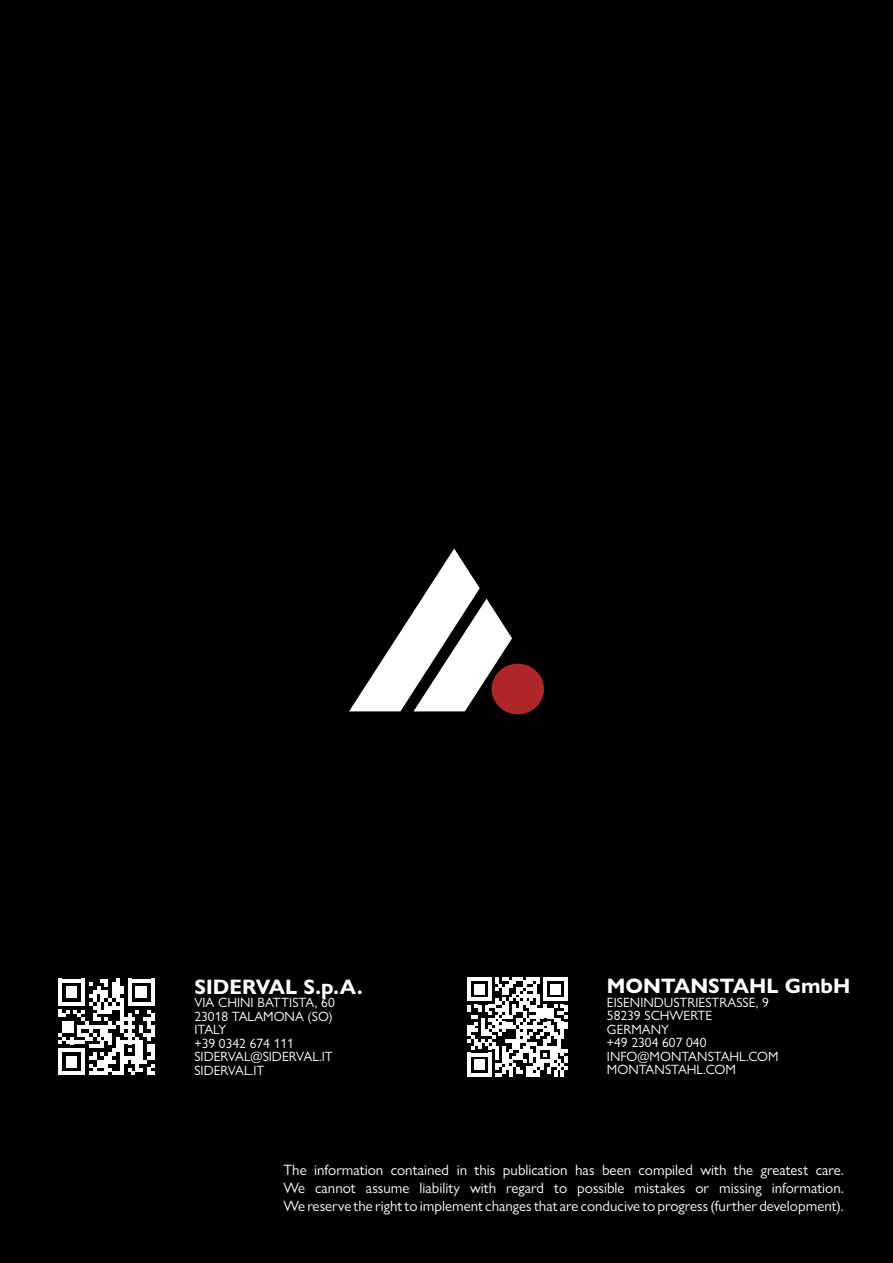
<style>
.page{position:relative;width:893px;height:1263px;background:#000}
.page>*{position:absolute;margin:0;border:0;box-sizing:border-box;transform-origin:0 0}
.t1{font:700 21px "Gill Sans Nova";color:#fff}
.t2{font:15px/18px "Gill Sans Nova";color:#fff;text-align:justify}
.t3{font:13.5px/13.5px "Gill Sans Nova";color:#fff}
</style>
<div class="page">
<svg style="left:58px;top:979px;width:97px;height:96px"></svg>
<svg style="left:349px;top:549px;width:163px;height:162px"></svg>
<div style="left:492px;top:664px;width:52px;height:50px;background:#af2628;border-radius:50%"></div>
<svg style="left:468px;top:977px;width:100px;height:100px"></svg>
<h1 class="t1" style="left:194px;top:973px;width:170px">SIDERVAL S.p.A.</h1>
<p class="t3" style="left:194px;top:996px;width:142px">VIA CHINI BATTISTA, 60<br>23018 TALAMONA (SO)<br>ITALY<br>+39 0342 674 111<br>SIDERVAL@SIDERVAL.IT<br>SIDERVAL.IT</p>
<h1 class="t1" style="left:607px;top:973px;width:245px">MONTANSTAHL GmbH</h1>
<p class="t3" style="left:607px;top:995px;width:173px">EISENINDUSTRIESTRASSE, 9<br>58239 SCHWERTE<br>GERMANY<br>+49 2304 607 040<br>INFO@MONTANSTAHL.COM<br>MONTANSTAHL.COM</p>
<p class="t2" style="left:284px;top:1161px;width:562px">The information contained in this publication has been compiled with the greatest care.<br>We cannot assume liability with regard to possible mistakes or missing information.<br>We reserve the right to implement changes that are conducive to progress (further development).</p>
</div>
